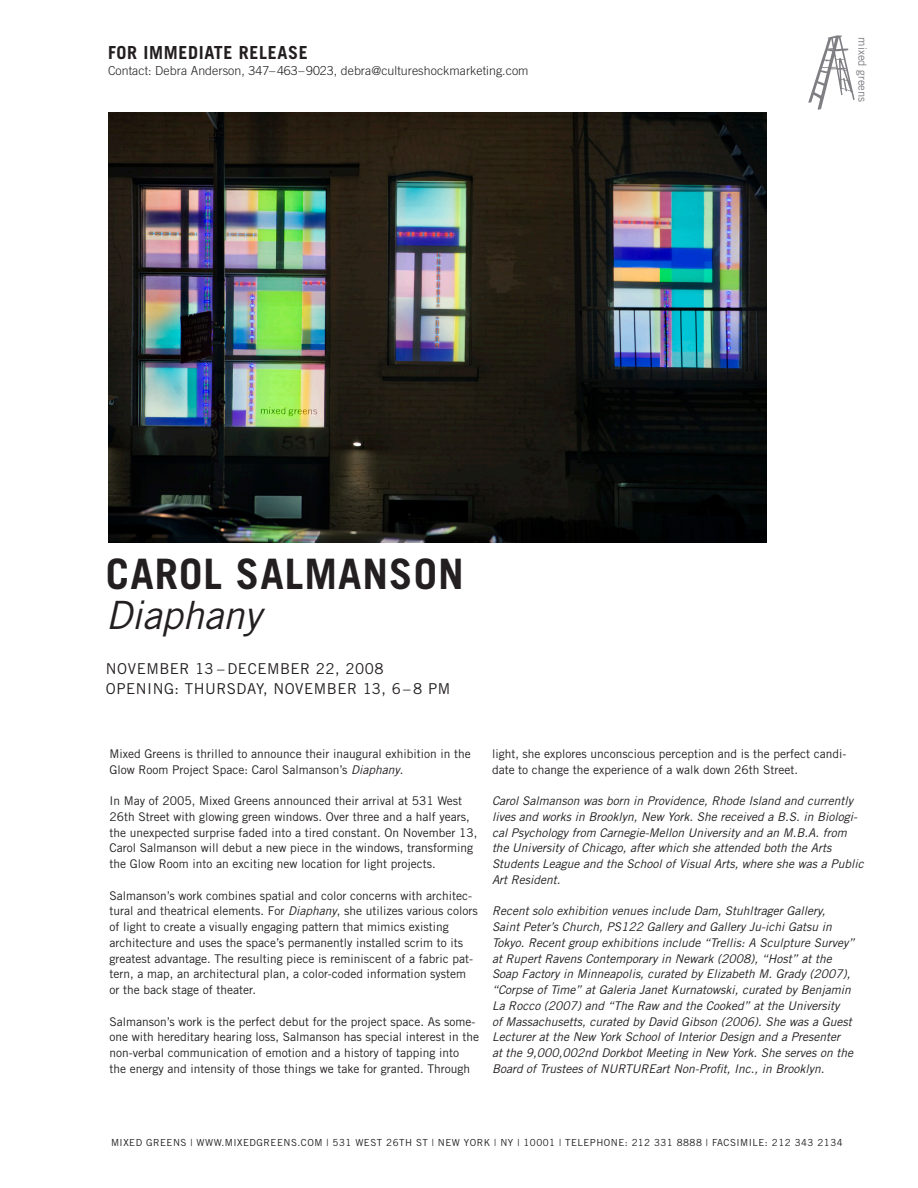
<style>
.page{position:relative;width:918px;height:1188px;background:#fff}
.page>*{position:absolute;margin:0;border:0;box-sizing:border-box;transform-origin:0 0}
.t1{font:700 42px "Trade Gothic";color:#231f20}
.t2{font:italic 39px "Trade Gothic";letter-spacing:-.01em;color:#231f20}
.t3{font:700 18px "Trade Gothic";letter-spacing:.035em;color:#231f20}
.t4{font:15px "Trade Gothic";letter-spacing:.035em;color:#231f20}
.t5{font:300 12.3px "Trade Gothic";letter-spacing:.005em;color:#231f20}
.t6{font:12px/15.8px "Trade Gothic";color:#231f20}
.t7{font:italic 12px/15.8px "Trade Gothic";color:#231f20}
.t8{font:11.25px "Trade Gothic";color:#7e7e83}
.t9{font:9.75px "Trade Gothic";letter-spacing:.05em;color:#231f20}
.s1{font-style:italic}
</style>
<div class="page">
<img style="left:108px;top:112px;width:658px;height:431px">
<svg style="left:808px;top:35px;width:47px;height:75px"></svg>
<p class="t3" style="left:108px;top:41px;width:201px">FOR IMMEDIATE RELEASE</p>
<p class="t5" style="left:108px;top:64px;width:422px">Contact: Debra Anderson, 347– 463–9023, debra@cultureshockmarketing.com</p>
<p class="t1" style="left:106px;top:548px;width:48px">CAROL</p>
<p class="t1" style="left:236px;top:548px;width:51px">SALMA</p>
<p class="t1" style="left:363px;top:548px;width:103px">NSON</p>
<p class="t2" style="left:106px;top:592px;width:157px">Diaphany</p>
<p class="t4" style="left:106px;top:660px;width:143px">NOVEMBER 13 – December</p>
<p class="t4" style="left:316px;top:660px;width:69px">22, 2008</p>
<p class="t4" style="left:106px;top:680px;width:21px">Opening</p>
<p class="t4" style="left:175px;top:680px;width:53px">: thursda</p>
<p class="t4" style="left:256px;top:680px;width:183px">y, NOVEMBER 13, 6 – 8 pm</p>
<p class="t8" style="left:869px;top:37px;width:66px;rotate:90deg">mixed greens</p>
<p class="t6" style="left:110px;top:746px;width:363px">Mixed Greens is thrilled to announce their inaugural exhibition in the<br>Glow Room Project Space: Carol Salmanson’s <span class="s1">Diaphany</span>.</p>
<p class="t6" style="left:110px;top:793px;width:369px">In May of 2005, Mixed Greens announced their arrival at 531 West 26th Street with glowing green windows. Over three and a half years, the unexpected surprise faded into a tired constant. On November 13, Carol Salmanson will debut a new piece in the windows, transforming the Glow Room into an exciting new location for light projects.</p>
<p class="t6" style="left:110px;top:887px;width:370px">Salmanson’s work combines spatial and color concerns with architec&shy;tural and theatrical elements. For <span class="s1">Diaphany</span>, she utilizes various colors of light to create a visually engaging pattern that mimics existing architecture and uses the space’s permanently installed scrim to its greatest advantage. The resulting piece is reminiscent of a fabric pat&shy;tern, a map, an architectural plan, a color-coded information system or the back stage of theater.</p>
<p class="t6" style="left:110px;top:1013px;width:371px">Salmanson’s work is the perfect debut for the project space. As some&shy;one with hereditary hearing loss, Salmanson has special interest in the non-verbal communication of emotion and a history of tapping into<br>the energy and intensity of those things we take for granted. Through</p>
<p class="t6" style="left:492px;top:746px;width:356px">light, she explores unconscious perception and is the perfect candi&shy;date to change the experience of a walk down 26th Street.</p>
<p class="t7" style="left:492px;top:793px;width:373px">Carol Salmanson was born in Providence, Rhode Island and currently lives and works in Brooklyn, New York. She received a B.S. in Biologi&shy;cal Psychology from Carnegie-Mellon University and an M.B.A. from the University of Chicago, after which she attended both the Arts Students League and the School of Visual Arts, where she was a Public Art Resident.</p>
<p class="t7" style="left:492px;top:903px;width:364px">Recent solo exhibition venues include Dam, Stuhltrager Gallery, Saint Peter’s Church, PS122 Gallery and Gallery Ju-ichi Gatsu in Tokyo. Recent group exhibitions include “Trellis: A Sculpture Survey” at Rupert Ravens Contemporary in Newark (2008), “Host” at the Soap Factory in Minneapolis, curated by Elizabeth M. Grady (2007), “Corpse of Time” at Galeria Janet Kurnatowski, curated by Benjamin La Rocco (2007) and “The Raw and the Cooked” at the University<br>of Massachusetts, curated by David Gibson (2006). She was a Guest Lecturer at the New York School of Interior Design and a Presenter<br>at the 9,000,002nd Dorkbot Meeting in New York. She serves on the Board of Trustees of NURTUREart Non-Profit, Inc., in Brooklyn.</p>
<p class="t9" style="left:111px;top:1137px;width:43px">mixed greens</p>
<p class="t9" style="left:190px;top:1137px;width:16px">| www</p>
<p class="t9" style="left:221px;top:1137px;width:250px">.MIXEDGREENS.COM | 531 WEST 26TH ST | New Yor</p>
<p class="t9" style="left:484px;top:1137px;width:128px">k | NY | 10001 | Telephone</p>
<p class="t9" style="left:625px;top:1137px;width:99px">: 212 331 8888 | Facsimi</p>
<p class="t9" style="left:753px;top:1137px;width:92px">le: 212 343 2134</p>
</div>
